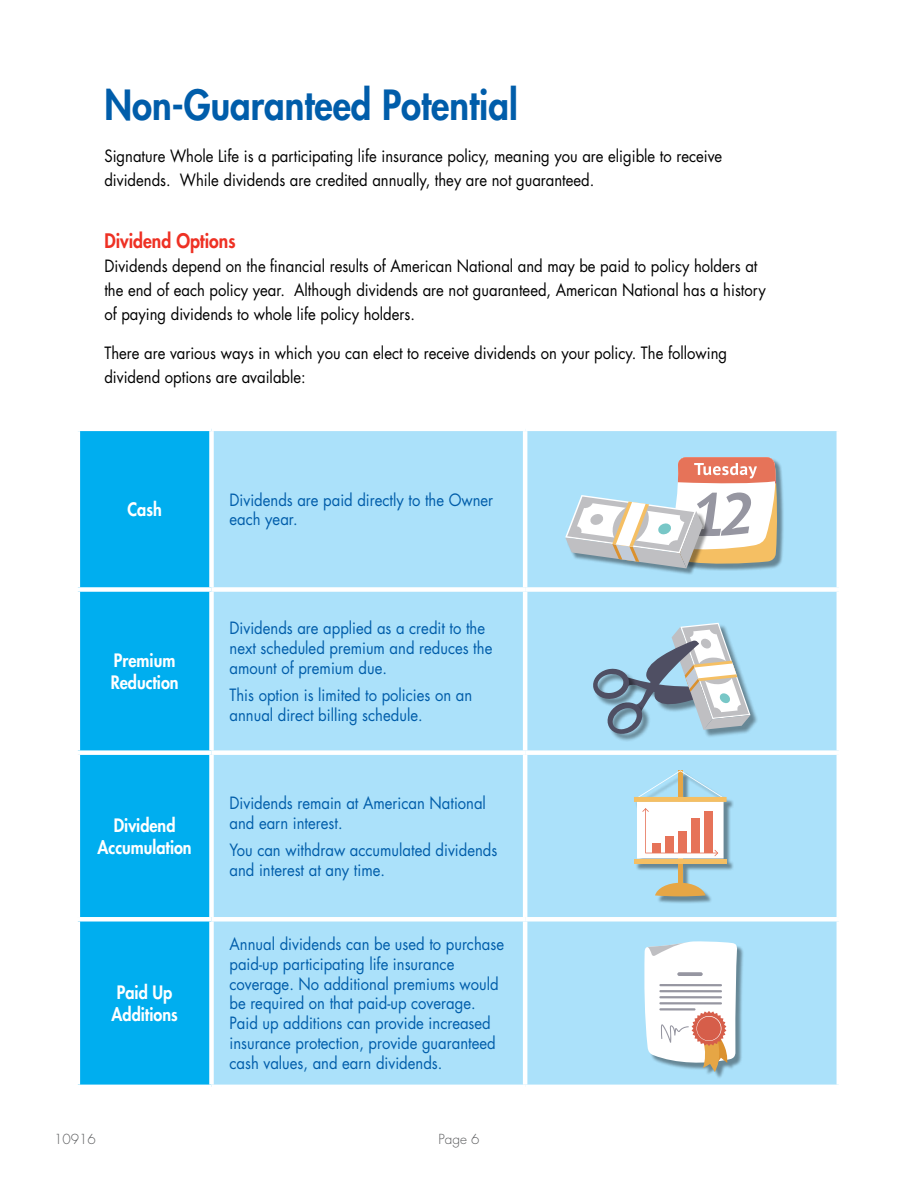
<style>
.page{position:relative;width:918px;height:1188px;background:#fff}
.page>*{position:absolute;margin:0;border:0;box-sizing:border-box;transform-origin:0 0}
.t1{font:800 40.5px "Futura";color:#005daa;scale:.9 1}
.t2{font:800 19.5px "Futura";color:#ee3124;scale:.9 1}
.t3{font:800 18px/21.6px "Futura";color:#fff;scale:.9 1}
.t4{font:16.5px/19.8px "Futura";color:#005daa;scale:.9 1}
.t5{font:16.5px/24px "Futura";color:#000;scale:.9 1}
.t6{font:300 13.5px "Futura";color:#58595b}
</style>
<div class="page">
<div style="left:80px;top:431px;width:129px;height:654px;background:#00aeef"></div>
<div style="left:214px;top:431px;width:623px;height:654px;background:#abe1fa"></div>
<hr style="left:523px;top:431px;width:4px;height:156px;background:#fff">
<div style="left:76px;top:587px;width:136px;height:5px;background:#fff"></div>
<div style="left:212px;top:587px;width:313px;height:5px;background:#fff"></div>
<div style="left:525px;top:587px;width:316px;height:5px;background:#fff"></div>
<hr style="left:523px;top:592px;width:4px;height:158px;background:#fff">
<div style="left:76px;top:750px;width:136px;height:5px;background:#fff"></div>
<div style="left:212px;top:750px;width:313px;height:5px;background:#fff"></div>
<div style="left:525px;top:750px;width:316px;height:5px;background:#fff"></div>
<hr style="left:523px;top:755px;width:4px;height:162px;background:#fff">
<div style="left:76px;top:917px;width:136px;height:5px;background:#fff"></div>
<div style="left:212px;top:917px;width:313px;height:5px;background:#fff"></div>
<div style="left:525px;top:917px;width:316px;height:5px;background:#fff"></div>
<hr style="left:523px;top:922px;width:4px;height:163px;background:#fff">
<div style="left:671px;top:459px;width:113px;height:112px;background:#000;opacity:.4"></div>
<div style="left:567px;top:497px;width:143px;height:79px;background:#000;opacity:.4"></div>
<svg style="left:565px;top:457px;width:213px;height:111px"></svg>
<div style="left:635px;top:772px;width:99px;height:132px;background:#000;opacity:.4"></div>
<div style="left:678px;top:770px;width:5px;height:113px;background:#e6a645"></div>
<svg style="left:637px;top:770px;width:87px;height:27px;background:#acd8e9"></svg>
<svg style="left:655px;top:883px;width:50px;height:13px"></svg>
<div style="left:634px;top:797px;width:93px;height:5px;background:#f5bf63"></div>
<div style="left:634px;top:859px;width:93px;height:5px;background:#f5bf63"></div>
<div style="left:637px;top:802px;width:87px;height:57px;background:#fff"></div>
<svg style="left:642px;top:808px;width:76px;height:48px"></svg>
<div style="left:646px;top:943px;width:99px;height:136px;background:#000;opacity:.4"></div>
<svg style="left:644px;top:941px;width:93px;height:131px"></svg>
<div style="left:673px;top:624px;width:86px;height:114px;background:#000;opacity:.4"></div>
<div style="left:609px;top:704px;width:41px;height:38px;background:#000;opacity:.4"></div>
<svg style="left:591px;top:623px;width:159px;height:113px;background:#a4c1d0"></svg>
<h1 class="t1" style="left:104px;top:80px;width:461px">Non-Guaranteed Potential</h1>
<p class="t5" style="left:104px;top:144px;width:688px">Signature Whole Life is a participating life insurance policy, meaning you are eligible to receive dividends. While dividends are credited annually, they are not guaranteed.</p>
<p class="t2" style="left:104px;top:229px;width:147px">Dividend Options</p>
<p class="t5" style="left:104px;top:254px;width:736px">Dividends depend on the financial results of American National and may be paid to policy holders at the end of each policy year. Although dividends are not guaranteed, American National has a history of paying dividends to whole life policy holders.</p>
<p class="t5" style="left:104px;top:341px;width:693px">There are various ways in which you can elect to receive dividends on your policy. The following dividend options are available:</p>
<p class="t3" style="left:128px;top:499px;width:40px">Cash</p>
<p class="t4" style="left:230px;top:490px;width:295px">Dividends are paid directly to the Owner each year.</p>
<p class="t3" style="left:111px;top:650px;width:77px">Premium<br>Reduction</p>
<p class="t3" style="left:98px;top:815px;width:106px;text-align:center">Dividend<br>Accumulation</p>
<p class="t3" style="left:112px;top:982px;width:75px">Paid Up<br>Additions</p>
<p class="t4" style="left:230px;top:618px;width:294px">Dividends are applied as a credit to the next scheduled premium and reduces the amount of premium due.</p>
<p class="t4" style="left:230px;top:685px;width:271px">This option is limited to policies on an annual direct billing schedule.</p>
<p class="t4" style="left:230px;top:793px;width:287px">Dividends remain at American National and earn interest.</p>
<p class="t4" style="left:230px;top:840px;width:299px">You can withdraw accumulated dividends and interest at any time.</p>
<p class="t4" style="left:230px;top:934px;width:307px">Annual dividends can be used to purchase paid-up participating life insurance coverage. No additional premiums would be required on that paid-up coverage.<br>Paid up additions can provide increased insurance protection, provide guaranteed cash values, and earn dividends.</p>
<p class="t6" style="left:54px;top:1131px;width:43px">10916</p>
<p class="t6" style="left:438px;top:1131px;width:43px">Page 6</p>
</div>
